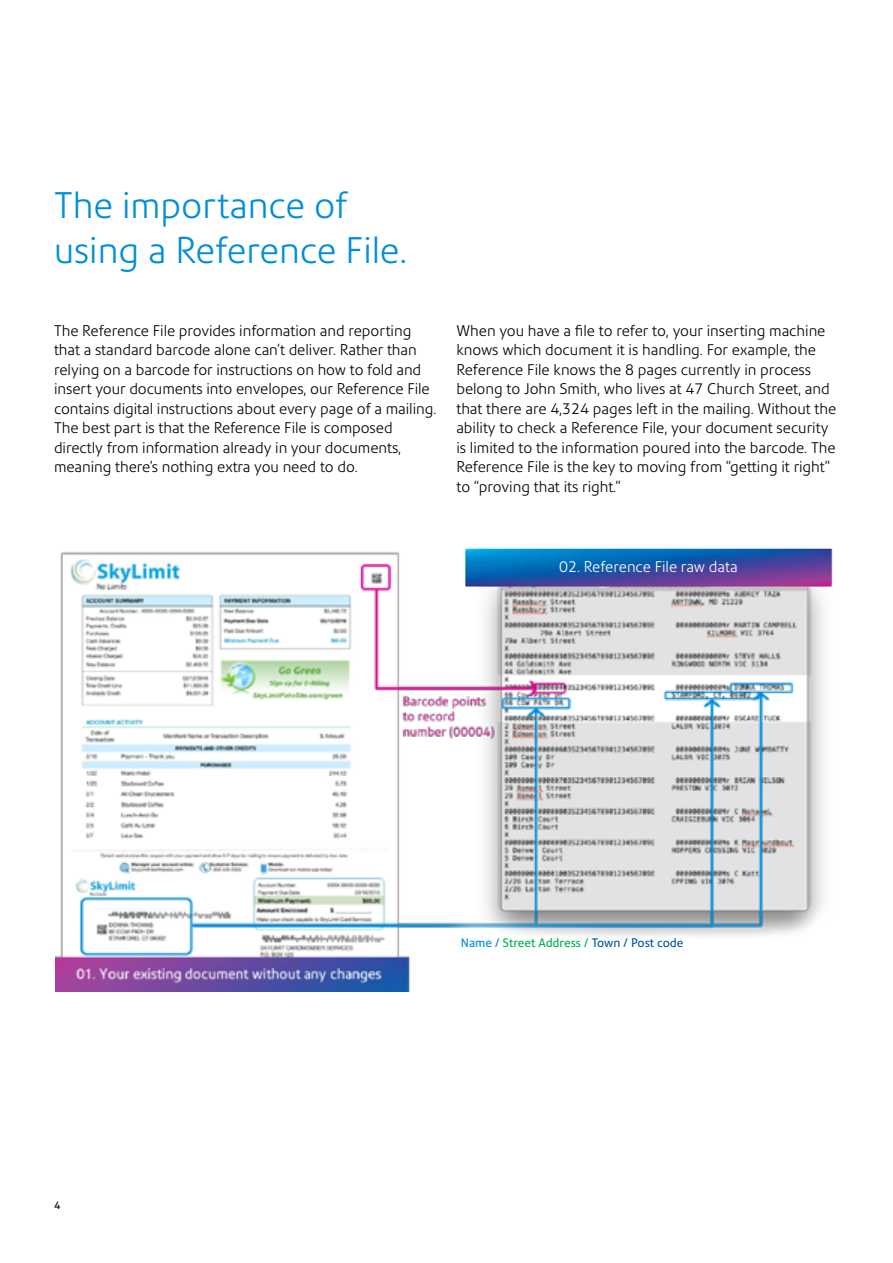
<style>
.page{position:relative;width:893px;height:1263px;background:#fff}
.page>*{position:absolute;margin:0;border:0;box-sizing:border-box;transform-origin:0 0}
.t1{font:300 36px/45px "Precision Sans";color:#008fd5}
.t2{font:300 15px/19.5px "Precision Sans";color:#000}
.t3{font:300 15px "Precision Sans";color:#fff}
.t4{font:12px "Precision Sans";color:#00b156}
.t5{font:10.5px "Precision Sans";color:#000}
.s1{color:#008fd5}
.s2{color:#005baa}
</style>
<div class="page">
<img style="left:56px;top:550px;width:777px;height:442px">
<svg style="left:465px;top:549px;width:366px;height:37px;background:#2e56a9"></svg>
<h1 class="t1" style="left:54px;top:182px;width:354px">The importance of using a Reference File.</h1>
<p class="t2" style="left:54px;top:321px;width:384px">The Reference File provides information and reporting that a standard barcode alone can’t deliver. Rather than relying on a barcode for instructions on how to fold and insert your documents into envelopes, our Reference File contains digital instructions about every page of a mailing.<br>The best part is that the Reference File is composed directly from information already in your documents, meaning there’s nothing extra you need to do.</p>
<p class="t2" style="left:456px;top:321px;width:381px">When you have a file to refer to, your inserting machine knows which document it is handling. For example, the Reference File knows the 8 pages currently in process belong to John Smith, who lives at 47 Church Street, and that there are 4,324 pages left in the mailing. Without the ability to check a Reference File, your document security is limited to the information poured into the barcode. The Reference File is the key to moving from “getting it right” to “proving that its right.”</p>
<p class="t3" style="left:559px;top:558px;width:180px">02. Reference File raw data</p>
<p class="t5" style="left:54px;top:1199px;width:8px">4</p>
<p class="t4" style="left:461px;top:936px;width:224px"><span class="s1">Name /</span> Street Address / <span class="s2">Town / Post code</span></p>
</div>
